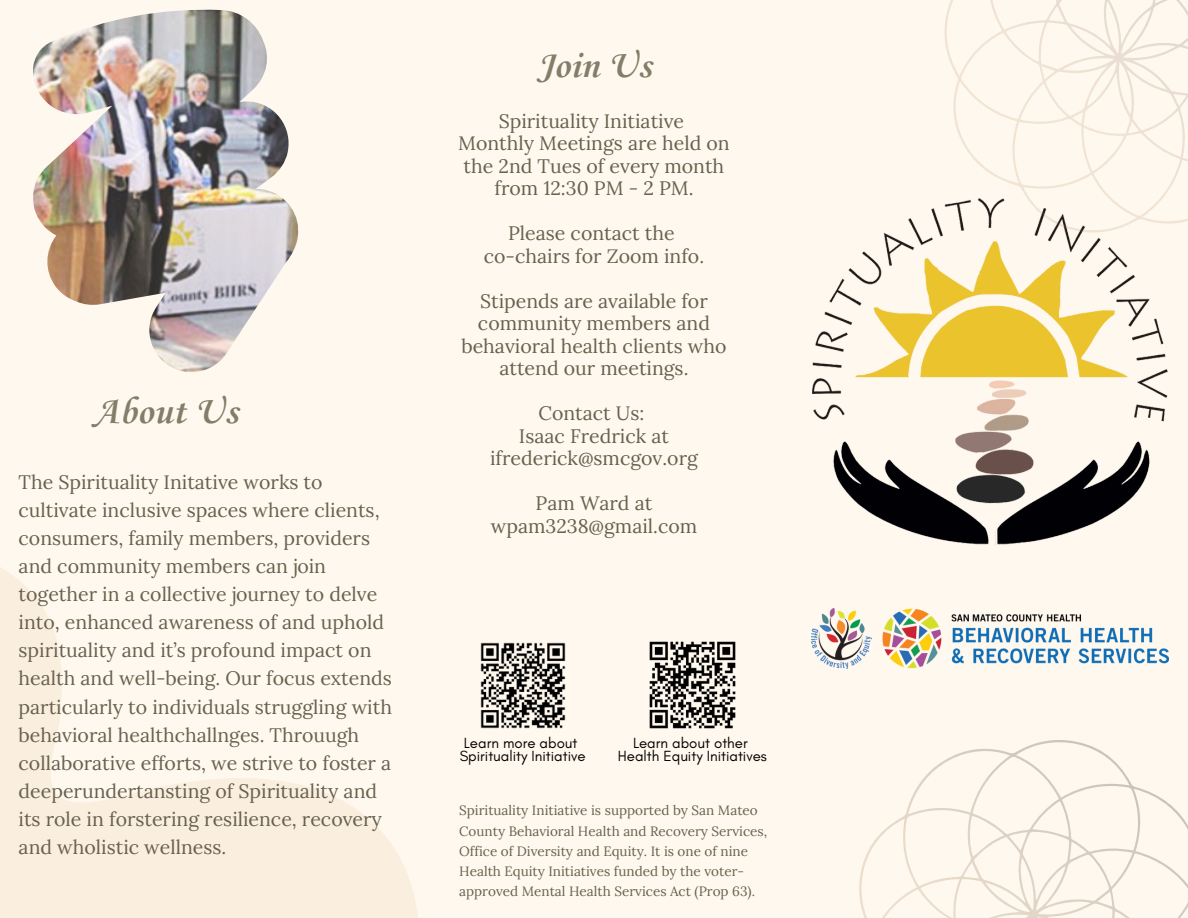
<style>
.page{position:relative;width:1188px;height:918px;background:#fff8ee}
.page>*{position:absolute;margin:0;border:0;box-sizing:border-box;transform-origin:0 0}
.t1{font:700 38.85px "Corsiva";color:#847d6a}
.t2{font:19.5px/28.2px "Lora";color:#68614e;text-align:center}
.t3{font:15px "Glacial Indifference";color:#000}
.t4{font:13.5px/20.2px "Lora";color:#68614e}
</style>
<div class="page">
<svg style="left:0;top:567px;width:418px;height:351px"></svg>
<img style="left:33px;top:10px;width:265px;height:362px">
<img style="left:812px;top:208px;width:356px;height:337px">
<img style="left:812px;top:609px;width:356px;height:59px">
<svg style="left:935px;top:0;width:253px;height:242px"></svg>
<svg style="left:859px;top:740px;width:329px;height:178px"></svg>
<img style="left:649px;top:641px;width:87px;height:88px">
<img style="left:480px;top:642px;width:86px;height:87px">
<p class="t1" style="left:93px;top:393px;width:146px">About Us</p>
<p class="t2" style="left:19px;top:467px;width:375px;text-align:left">The Spirituality Initative works to cultivate inclusive spaces where clients, consumers, family members, providers and community members can join together in a collective journey to delve into, enhanced awareness of and uphold spirituality and it’s profound impact on health and well-being. Our focus extends particularly to individuals struggling with behavioral healthchallnges. Throuugh collaborative efforts, we strive to foster a deeperundertansting of Spirituality and its role in forstering resilience, recovery and wholistic wellness.</p>
<h2 class="t1" style="left:537px;top:46px;width:116px">Join Us</h2>
<h2 class="t2" style="left:458px;top:109px;width:273px;line-height:22.5px">Spirituality Initiative<br>Monthly Meetings are held on the 2nd Tues of every month from 12:30 PM - 2 PM.</h2>
<h2 class="t2" style="left:484px;top:222px;width:222px;line-height:22.5px">Please contact the co-chairs for Zoom info.</h2>
<h2 class="t2" style="left:461px;top:289px;width:267px;line-height:22.5px">Stipends are available for community members and behavioral health clients who attend our meetings.</h2>
<p class="t2" style="left:490px;top:402px;width:209px;line-height:22.5px">Contact Us:<br>Isaac Fredrick at ifrederick@smcgov.org</p>
<h1 class="t2" style="left:491px;top:492px;width:208px;line-height:22.5px">Pam Ward at wpam3238@gmail.com</h1>
<p class="t3" style="left:464px;top:734px;width:115px">Learn more about</p>
<p class="t3" style="left:460px;top:747px;width:128px">Spirituality Initiative</p>
<p class="t3" style="left:633px;top:734px;width:116px">Learn about other</p>
<p class="t3" style="left:618px;top:747px;width:151px">Health Equity Initiatives</p>
<p class="t4" style="left:459px;top:800px;width:310px">Spirituality Initiative is supported by San Mateo County Behavioral Health and Recovery Services, Office of Diversity and Equity. It is one of nine Health Equity Initiatives funded by the voter&shy;approved Mental Health Services Act (Prop 63).</p>
</div>
